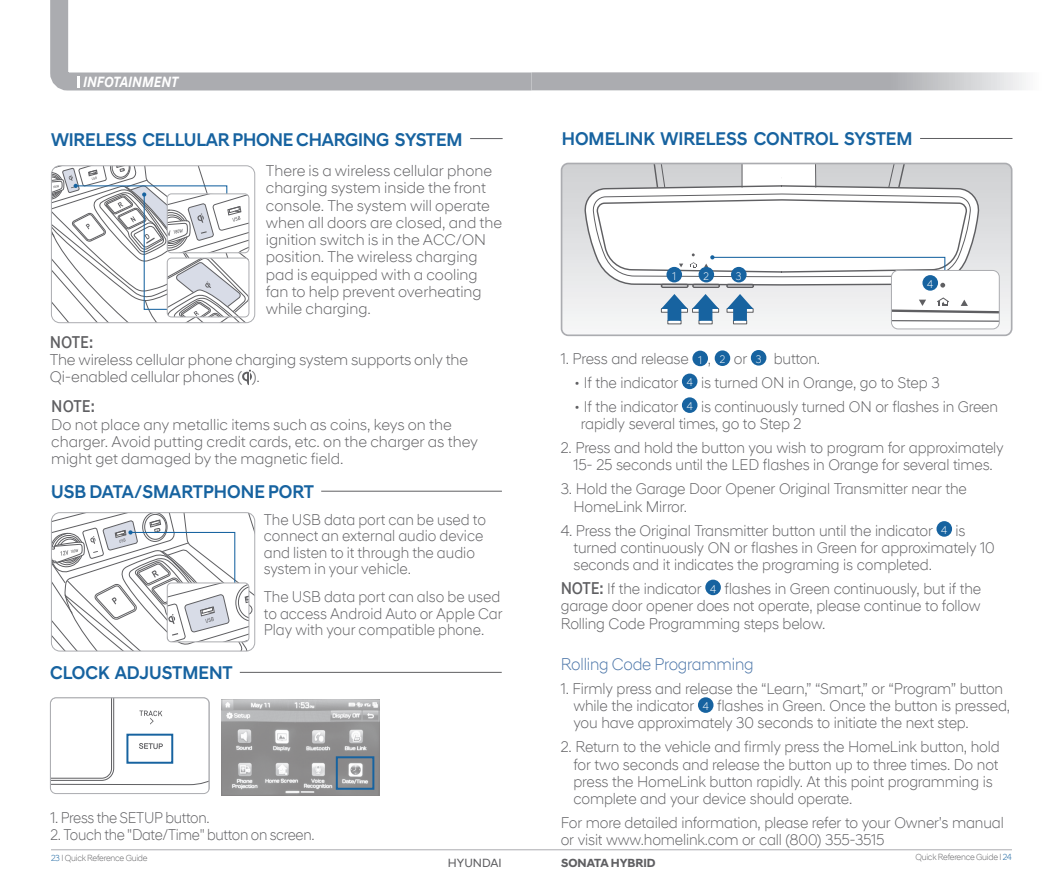
<style>
.page{position:relative;width:1063px;height:893px;background:#fff}
.page>*{position:absolute;margin:0;border:0;box-sizing:border-box;transform-origin:0 0}
.Section_Title{font:500 18.75px "Hyundai Sans Head";letter-spacing:-.01em;color:#1763a0;scale:.95 1}
._1_subhead{font:300 17.25px "Hyundai Sans Head Office";letter-spacing:-.01em;color:#4b75a8;scale:.95 1}
.ƒ_º___ªøÎ{font:500 17.25px "Hyundai Sans Text Office";color:#5f5f62;scale:.9 1}
.Body{font:300 15.75px/17.2px "Hyundai Sans Head Office";letter-spacing:-.01em;color:#5f5f62;scale:.96 1}
.Body-2{font:300 15.75px/17.2px "Hyundai Sans Head Office";letter-spacing:-.01em;color:#5f5f62}
.ƒ_º___ªøÎ-2{font:300 15.75px/17.2px "Hyundai Sans Head Office";letter-spacing:-.01em;color:#5f5f62}
.Ìƒ_º__Ì{font:300 15.75px/16.5px "Hyundai Sans Head Office";color:#5f5f62;scale:.95 1}
.ƒ_º___ªøÎ-3{font:300 15.75px "Hyundai Sans Head Office";letter-spacing:-.01em;color:#5f5f62;scale:.93 1}
.t1{font:italic 700 15px "Hyundai Sans Text Office";color:#fff;scale:.9 1}
.t2{font:700 12px "Hyundai Sans Head";color:#5f5f62}
.t3{font:12px "Hyundai Sans Head Office";color:#5f5f62}
.t4{font:300 11.25px "Hyundai Sans Head Office";color:#fff;scale:.92 1}
.t5{font:300 9px "Hyundai Sans Head Office";letter-spacing:-.025em;color:#5f5f62;scale:.95 1}
.s1{font-family:"Hyundai Sans Text Office";font-weight:500;font-size:17.25px}
.s2{color:#1763a0}
</style>
<div class="page">
<svg style="left:50px;top:0;width:463px;height:91px"></svg>
<svg style="left:77px;top:76px;width:3px;height:12px"></svg>
<hr style="left:51px;top:849px;width:961px;height:1px;background:#abacb0">
<svg style="left:513px;top:72px;width:513px;height:19px"></svg>
<hr style="left:51px;top:138px;width:452px;height:1px;background:#5f5f62">
<hr style="left:51px;top:137px;width:419px;height:4px;background:#fff">
<svg style="left:242px;top:370px;width:10px;height:15px"></svg>
<hr style="left:51px;top:491px;width:451px;height:1px;background:#5f5f62">
<div style="left:51px;top:489px;width:270px;height:5px;background:#fff"></div>
<svg style="left:51px;top:166px;width:204px;height:157px"></svg>
<div style="left:167px;top:258px;width:82px;height:59px;border:1px solid #abacb0;border-radius:4px"></div>
<svg style="left:51px;top:513px;width:204px;height:138px"></svg>
<div style="left:167px;top:583px;width:82px;height:59px;border:1px solid #abacb0;border-radius:4px"></div>
<svg style="left:562px;top:163px;width:448px;height:172px"></svg>
<svg style="left:584px;top:184px;width:8px;height:102px"></svg>
<div style="left:561px;top:163px;width:452px;height:173px;border:2px solid #abacb0;border-radius:7px"></div>
<hr style="left:562px;top:138px;width:451px;height:1px;background:#5f5f62">
<div style="left:562px;top:136px;width:358px;height:5px;background:#fff"></div>
<div style="left:692px;top:351px;width:16px;height:15px;background:#1763a0;border-radius:50%"></div>
<div style="left:715px;top:350px;width:15px;height:16px;background:#1763a0;border-radius:50%"></div>
<div style="left:751px;top:350px;width:15px;height:16px;background:#1763a0;border-radius:50%"></div>
<div style="left:682px;top:374px;width:15px;height:15px;background:#1763a0;border-radius:50%"></div>
<div style="left:682px;top:397px;width:15px;height:16px;background:#1763a0;border-radius:50%"></div>
<div style="left:937px;top:521px;width:15px;height:16px;background:#1763a0;border-radius:50%"></div>
<div style="left:705px;top:580px;width:16px;height:15px;background:#1763a0;border-radius:50%"></div>
<div style="left:698px;top:697px;width:16px;height:16px;background:#1763a0;border-radius:50%"></div>
<svg style="left:592px;top:163px;width:407px;height:166px"></svg>
<div style="left:891px;top:270px;width:109px;height:59px;border:1px solid #abacb0;border-radius:7px"></div>
<div style="left:666px;top:267px;width:16px;height:15px;background:#1763a0;border-radius:50%"></div>
<div style="left:699px;top:267px;width:15px;height:15px;background:#1763a0;border-radius:50%"></div>
<div style="left:731px;top:267px;width:16px;height:15px;background:#1763a0;border-radius:50%"></div>
<div style="left:922px;top:275px;width:16px;height:16px;background:#1763a0;border-radius:50%"></div>
<hr style="left:50px;top:672px;width:452px;height:1px;background:#5f5f62">
<div style="left:50px;top:670px;width:190px;height:5px;background:#fff"></div>
<svg style="left:52px;top:699px;width:156px;height:93px"></svg>
<div style="left:50px;top:697px;width:160px;height:97px;border:1px solid #abacb0;border-radius:6px"></div>
<img style="left:221px;top:700px;width:159px;height:95px">
<div style="left:336px;top:756px;width:38px;height:34px;border:2px solid #1763a0"></div>
<div style="left:126px;top:734px;width:47px;height:30px;border:2px solid #1763a0"></div>
<p class="t1" style="left:83px;top:73px;width:108px">INFOTAINMENT</p>
<p class="Section_Title" style="left:51px;top:128px;width:435px">WIRELESS CELLULAR PHONE CHARGING SYSTEM</p>
<p class="Body-2" style="left:266px;top:162px;width:228px">There is a wireless cellular phone</p>
<p class="Body-2" style="left:266px;top:179px;width:222px">charging system inside the front</p>
<p class="Body-2" style="left:266px;top:196px;width:238px">console. The system will operate when all doors are closed, and the ignition switch is in the ACC/ON position. The wireless charging pad is equipped with a cooling fan to help prevent overheating while charging.</p>
<p class="ƒ_º___ªøÎ" style="left:50px;top:331px;width:50px">NOTE:</p>
<p class="ƒ_º___ªøÎ-2" style="left:50px;top:351px;width:420px">The wireless cellular phone charging system supports only the<br>Qi-enabled cellular phones ( ).</p>
<p class="ƒ_º___ªøÎ" style="left:51px;top:396px;width:50px">NOTE:</p>
<p class="ƒ_º___ªøÎ-2" style="left:51px;top:415px;width:428px">Do not place any metallic items such as coins, keys on the charger. Avoid putting credit cards, etc. on the charger as they might get damaged by the magnetic field.</p>
<p class="Section_Title" style="left:51px;top:481px;width:278px">USB DATA/SMARTPHONE PORT</p>
<p class="Section_Title" style="left:50px;top:662px;width:194px">CLOCK ADJUSTMENT</p>
<p class="Ìƒ_º__Ì" style="left:264px;top:511px;width:235px">The USB data port can be used to connect an external audio device and listen to it through the audio system in your vehicle.</p>
<p class="Ìƒ_º__Ì" style="left:264px;top:588px;width:253px">The USB data port can also be used to access Android Auto or Apple Car<br>Play with your compatible phone.</p>
<p class="ƒ_º___ªøÎ-3" style="left:51px;top:808px;width:173px">1. Press the SETUP button.</p>
<p class="ƒ_º___ªøÎ-3" style="left:51px;top:826px;width:286px">2. Touch the "Date/Time" button on screen.</p>
<p class="Section_Title" style="left:562px;top:128px;width:371px">HOMELINK WIRELESS CONTROL SYSTEM</p>
<p class="t4" style="left:673px;top:269px;width:5px">1</p>
<p class="t4" style="left:704px;top:269px;width:7px">2</p>
<p class="t4" style="left:736px;top:269px;width:8px">3</p>
<p class="Body" style="left:561px;top:350px;width:135px">1. Press and release</p>
<p class="t4" style="left:698px;top:353px;width:5px">1</p>
<p class="Body" style="left:708px;top:350px;width:5px">,</p>
<p class="t4" style="left:720px;top:353px;width:7px">2</p>
<p class="Body" style="left:734px;top:350px;width:16px">or</p>
<p class="t4" style="left:756px;top:352px;width:8px">3</p>
<p class="Body" style="left:774px;top:350px;width:50px">button.</p>
<p class="t4" style="left:927px;top:277px;width:8px">4</p>
<p class="Body" style="left:574px;top:374px;width:110px">• If the indicator</p>
<p class="t4" style="left:687px;top:376px;width:8px">4</p>
<p class="Body" style="left:701px;top:374px;width:250px">is turned ON in Orange, go to Step 3</p>
<p class="Body" style="left:574px;top:398px;width:110px">• If the indicator</p>
<p class="t4" style="left:687px;top:400px;width:8px">4</p>
<p class="Body" style="left:581px;top:398px;width:436px;text-indent:120px">is continuously turned ON or flashes in Green rapidly several times, go to Step 2</p>
<p class="Body" style="left:561px;top:439px;width:463px;text-align:center">2. Press and hold the button you wish to program for approximately<br>15- 25 seconds until the LED flashes in Orange for several times.</p>
<p class="Body" style="left:573px;top:480px;width:411px;text-indent:-13px">3. Hold the Garage Door Opener Original Transmitter near the<br>HomeLink Mirror.</p>
<p class="Body" style="left:561px;top:521px;width:389px">4. Press the Original Transmitter button until the indicator</p>
<p class="t4" style="left:941px;top:523px;width:8px">4</p>
<p class="Body" style="left:573px;top:521px;width:440px;text-indent:382px">is turned continuously ON or flashes in Green for approximately 10 seconds and it indicates the programing is completed.</p>
<p class="Body" style="left:561px;top:580px;width:148px"><span class="s1">NOTE:</span> If the indicator</p>
<p class="t4" style="left:710px;top:582px;width:8px">4</p>
<p class="Body" style="left:561px;top:580px;width:440px;text-align:justify;text-indent:164px">flashes in Green continuously, but if the garage door opener does not operate, please continue to follow Rolling Code Programming steps below.</p>
<p class="_1_subhead" style="left:561px;top:654px;width:205px">Rolling Code Programming</p>
<p class="Body" style="left:573px;top:680px;width:449px;text-indent:-13px">1. Firmly press and release the “Learn,” “Smart,” or “Program” button while the indicator</p>
<p class="Body" style="left:573px;top:697px;width:456px;text-indent:144px">flashes in Green. Once the button is pressed, you have approximately 30 seconds to initiate the next step.</p>
<p class="Body" style="left:573px;top:738px;width:445px;text-indent:-13px">2. Return to the vehicle and firmly press the HomeLink button, hold for two seconds and release the button up to three times. Do not press the HomeLink button rapidly. At this point programming is complete and your device should operate.</p>
<p class="Body" style="left:561px;top:814px;width:463px">For more detailed information, please refer to your Owner’s manual or visit www.homelink.com or call (800) 355-3515</p>
<p class="t4" style="left:703px;top:700px;width:8px">4</p>
<p class="t5" style="left:51px;top:853px;width:103px"><span class="s2">23</span> I Quick Reference Guide</p>
<p class="t5" style="left:915px;top:852px;width:103px">Quick Reference Guide I <span class="s2">24</span></p>
<p class="t3" style="left:448px;top:856px;width:55px">HYUNDAI</p>
<p class="t2" style="left:561px;top:856px;width:96px">SONATA HYBRID</p>
</div>
